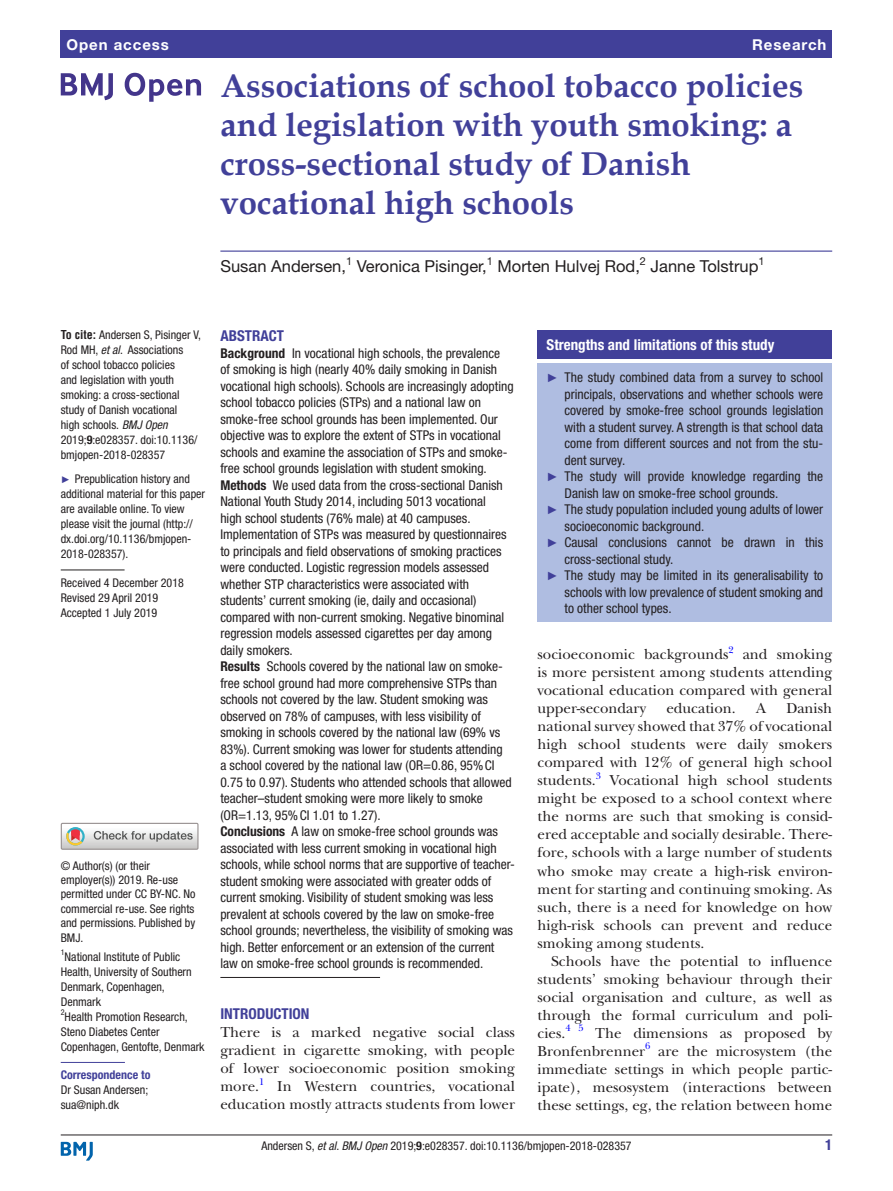
<style>
.page{position:relative;width:893px;height:1191px;background:#fff}
.page>*{position:absolute;margin:0;border:0;box-sizing:border-box;transform-origin:0 0}
.t1{font:700 33px/39px "Book Antiqua";color:#414099}
.t2{font:16.5px "Helvetica Neue LT Std";color:#231f20}
.t3{font:15px/18px "New Baskerville";color:#231f20;text-align:justify}
.t4{font:700 condensed 15px "Helvetica Neue LT Std";color:#fff}
.t5{font:700 condensed 15px "Helvetica Neue LT Std";color:#414099}
.t6{font:700 15px "Helvetica Neue LT Std";letter-spacing:.065em;color:#fff}
.t7{font:condensed 13.5px/16.5px "Helvetica Neue LT Std";color:#231f20}
.t8{font:condensed 12px/15px "Helvetica Neue LT Std";color:#231f20}
.t9{font:700 condensed 12px "Helvetica Neue LT Std";color:#414099}
.t10{font:10.95px "Helvetica Neue LT Std";color:#231f20}
.t11{font:9.9px "New Baskerville";color:#00f}
.t12{font:condensed 7.95px "Helvetica Neue LT Std";color:#231f20}
.s1{font-family:"Helvetica LT Std";font-weight:700}
.s2{font-style:italic}
.s3{font-weight:700}
.s4{font-family:"Arial";font-stretch:normal;font-size:9.75px;color:#414099}
.s5{font-family:"Arial";font-stretch:normal;font-size:12px;color:#414099}
</style>
<div class="page">
<hr style="left:61px;top:1134px;width:771px;height:1px;background:#231f20">
<svg style="left:61px;top:1141px;width:32px;height:19px"></svg>
<div style="left:61px;top:31px;width:771px;height:27px;background:#414099"></div>
<hr style="left:220px;top:250px;width:612px;height:2px;background:#414099">
<hr style="left:61px;top:569px;width:64px;height:1px;background:#231f20">
<hr style="left:61px;top:1062px;width:64px;height:1px;background:#414099">
<svg style="left:61px;top:73px;width:52px;height:27px"></svg>
<svg style="left:125px;top:73px;width:76px;height:29px"></svg>
<div style="left:61px;top:822px;width:138px;height:27px;border:1px solid #969090"></div>
<svg style="left:61px;top:823px;width:137px;height:26px"></svg>
<hr style="left:220px;top:977px;width:160px;height:1px;background:#231f20">
<div style="left:538px;top:331px;width:294px;height:28px;background:#414099"></div>
<div style="left:538px;top:363px;width:294px;height:259px;background:#afbde1"></div>
<p class="t6" style="left:66px;top:35px;width:104px">Open access</p>
<p class="t6" style="left:752px;top:35px;width:76px">Research</p>
<h1 class="t1" style="left:220px;top:66px;width:584px">Associations of school tobacco policies and legislation with youth smoking: a cross-sectional study of Danish vocational high schools</h1>
<p class="t2" style="left:220px;top:257px;width:127px">Susan Andersen,</p>
<p class="t10" style="left:346px;top:254px;width:8px">1</p>
<p class="t2" style="left:357px;top:257px;width:132px">Veronica Pisinger,</p>
<p class="t10" style="left:487px;top:254px;width:8px">1</p>
<p class="t2" style="left:498px;top:257px;width:144px">Morten Hulvej Rod,</p>
<p class="t10" style="left:640px;top:254px;width:8px">2</p>
<p class="t2" style="left:651px;top:257px;width:109px">Janne Tolstrup</p>
<p class="t10" style="left:758px;top:254px;width:8px">1</p>
<p class="t8" style="left:61px;top:327px;width:142px"><span class="s1">To cite:</span> Andersen S, Pisinger V,<br>Rod MH, <span class="s2">et al</span>. Associations<br>of school tobacco policies<br>and legislation with youth smoking: a cross-sectional study of Danish vocational<br>high schools. <span class="s2">BMJ Open<br></span>2019;<span class="s3">9</span>:e028357. doi:10.1136/ bmjopen-2018-028357</p>
<p class="t8" style="left:61px;top:471px;width:146px"><span class="s4">►</span> Prepublication history and additional material for this paper are available online. To view please visit the journal (http:// dx.doi.org/10.1136/bmjopen-<br>2018-028357).</p>
<p class="t8" style="left:61px;top:575px;width:125px">Received 4 December 2018<br>Revised 29 April 2019<br>Accepted 1 July 2019</p>
<p class="t8" style="left:61px;top:858px;width:136px;line-height:14.4px">© Author(s) (or their employer(s)) 2019. Re-use permitted under CC BY-NC. No commercial re-use. See rights and permissions. Published by<br>BMJ.</p>
<p class="t12" style="left:61px;top:948px;width:5px">1</p>
<p class="t8" style="left:61px;top:949px;width:145px;text-indent:4px">National Institute of Public<br>Health, University of Southern<br>Denmark, Copenhagen,<br>Denmark<br><sup>2</sup>Health Promotion Research,<br>Steno Diabetes Center<br>Copenhagen, Gentofte, Denmark</p>
<p class="t9" style="left:61px;top:1067px;width:91px">Correspondence to</p>
<p class="t8" style="left:61px;top:1082px;width:89px">Dr Susan Andersen; sua@niph.dk</p>
<p class="t5" style="left:220px;top:327px;width:65px">Abstract</p>
<p class="t7" style="left:220px;top:345px;width:296px"><span class="s3">Background</span> In vocational high schools, the prevalence<br>of smoking is high (nearly 40% daily smoking in Danish vocational high schools). Schools are increasingly adopting school tobacco policies (STPs) and a national law on smoke-free school grounds has been implemented. Our objective was to explore the extent of STPs in vocational schools and examine the association of STPs and smoke&shy;free school grounds legislation with student smoking.<br><span class="s3">Methods</span> We used data from the cross-sectional Danish National Youth Study 2014, including 5013 vocational<br>high school students (76% male) at 40 campuses.<br>Implementation of STPs was measured by questionnaires to principals and field observations of smoking practices were conducted. Logistic regression models assessed whether STP characteristics were associated with students’ current smoking (ie, daily and occasional) compared with non-current smoking. Negative binominal regression models assessed cigarettes per day among daily smokers.<br><span class="s3">Results</span> Schools covered by the national law on smoke&shy;free school ground had more comprehensive STPs than schools not covered by the law. Student smoking was observed on 78% of campuses, with less visibility of smoking in schools covered by the national law (69% vs 83%). Current smoking was lower for students attending<br>a school covered by the national law (OR=0.86, 95%CI 0.75 to 0.97). Students who attended schools that allowed teacher–student smoking were more likely to smoke (OR=1.13, 95%CI 1.01 to 1.27).<br><span class="s3">Conclusions</span> A law on smoke-free school grounds was associated with less current smoking in vocational high schools, while school norms that are supportive of teacher&shy;student smoking were associated with greater odds of current smoking. Visibility of student smoking was less prevalent at schools covered by the law on smoke-free school grounds; nevertheless, the visibility of smoking was high. Better enforcement or an extension of the current law on smoke-free school grounds is recommended.</p>
<p class="t5" style="left:220px;top:1005px;width:91px">Introduction</p>
<p class="t3" style="left:220px;top:1023px;width:296px">There is a marked negative social class gradient in cigarette smoking, with people of lower socioeconomic position smoking more.</p>
<p class="t11" style="left:259px;top:1075px;width:7px">1</p>
<p class="t3" style="left:220px;top:1077px;width:296px;text-align:right">In Western countries, vocational education mostly attracts students from lower</p>
<p class="t4" style="left:547px;top:336px;width:229px">Strengths and limitations of this study</p>
<p class="t7" style="left:547px;top:369px;width:278px"><span class="s5">►</span> The study combined data from a survey to school</p>
<p class="t7" style="left:565px;top:385px;width:260px">principals, observations and whether schools were</p>
<p class="t7" style="left:565px;top:402px;width:260px">covered by smoke-free school grounds legislation</p>
<p class="t7" style="left:565px;top:418px;width:260px">with a student survey. A strength is that school data</p>
<p class="t7" style="left:565px;top:435px;width:260px">come from different sources and not from the stu-</p>
<p class="t7" style="left:565px;top:451px;width:62px">dent survey.</p>
<p class="t7" style="left:547px;top:468px;width:278px"><span class="s5">►</span> The study will provide knowledge regarding the</p>
<p class="t7" style="left:565px;top:484px;width:215px">Danish law on smoke-free school grounds.</p>
<p class="t7" style="left:547px;top:501px;width:278px"><span class="s5">►</span> The study population included young adults of lower</p>
<p class="t7" style="left:565px;top:517px;width:141px">socioeconomic background.</p>
<p class="t7" style="left:547px;top:534px;width:278px"><span class="s5">►</span> Causal conclusions cannot be drawn in this</p>
<p class="t7" style="left:565px;top:550px;width:110px">cross-sectional study.</p>
<p class="t7" style="left:547px;top:567px;width:278px"><span class="s5">►</span> The study may be limited in its generalisability to</p>
<p class="t7" style="left:565px;top:583px;width:260px">schools with low prevalence of student smoking and</p>
<p class="t7" style="left:565px;top:600px;width:109px">to other school types.</p>
<p class="t3" style="left:538px;top:645px;width:198px">socioeconomic backgrounds<sup>2</sup></p>
<p class="t3" style="left:538px;top:645px;width:296px;text-indent:205px">and smoking is more persistent among students attending vocational education compared with general upper-secondary</p>
<p class="t3" style="left:538px;top:699px;width:296px;text-indent:249px">Danish national survey showed that 37% of vocational high school students were daily smokers compared with 12% of general high school students.</p>
<p class="t3" style="left:666px;top:699px;width:71px">education.</p>
<p class="t3" style="left:756px;top:699px;width:11px">A</p>
<p class="t11" style="left:596px;top:769px;width:7px">3</p>
<p class="t3" style="left:538px;top:771px;width:296px;text-indent:72px">Vocational high school students might be exposed to a school context where the norms are such that smoking is consid&shy;ered acceptable and socially desirable. There&shy;fore, schools with a large number of students who smoke may create a high-risk environ&shy;ment for starting and continuing smoking. As such, there is a need for knowledge on how high-risk schools can prevent and reduce smoking among students.</p>
<p class="t3" style="left:538px;top:951px;width:296px;text-indent:14px">Schools have the potential to influence students’ smoking behaviour through their social organisation and culture, as well as through the formal curriculum and poli&shy;cies.<sup>4</sup> <sup>5</sup></p>
<p class="t3" style="left:538px;top:1023px;width:296px;text-indent:58px">The dimensions as proposed by<br>Bronfenbrenner</p>
<p class="t11" style="left:645px;top:1039px;width:7px">6</p>
<p class="t3" style="left:538px;top:1041px;width:296px;text-indent:121px">are the microsystem (the immediate settings in which people partic&shy;ipate), mesosystem (interactions between these settings, eg, the relation between home</p>
<p class="t8" style="left:261px;top:1137px;width:372px">Andersen S, <span class="s2">et al</span>. <span class="s2">BMJ Open</span> 2019;<span class="s3">9</span>:e028357. doi:10.1136/bmjopen-2018-028357</p>
<p class="t5" style="left:825px;top:1135px;width:9px">1</p>
</div>
